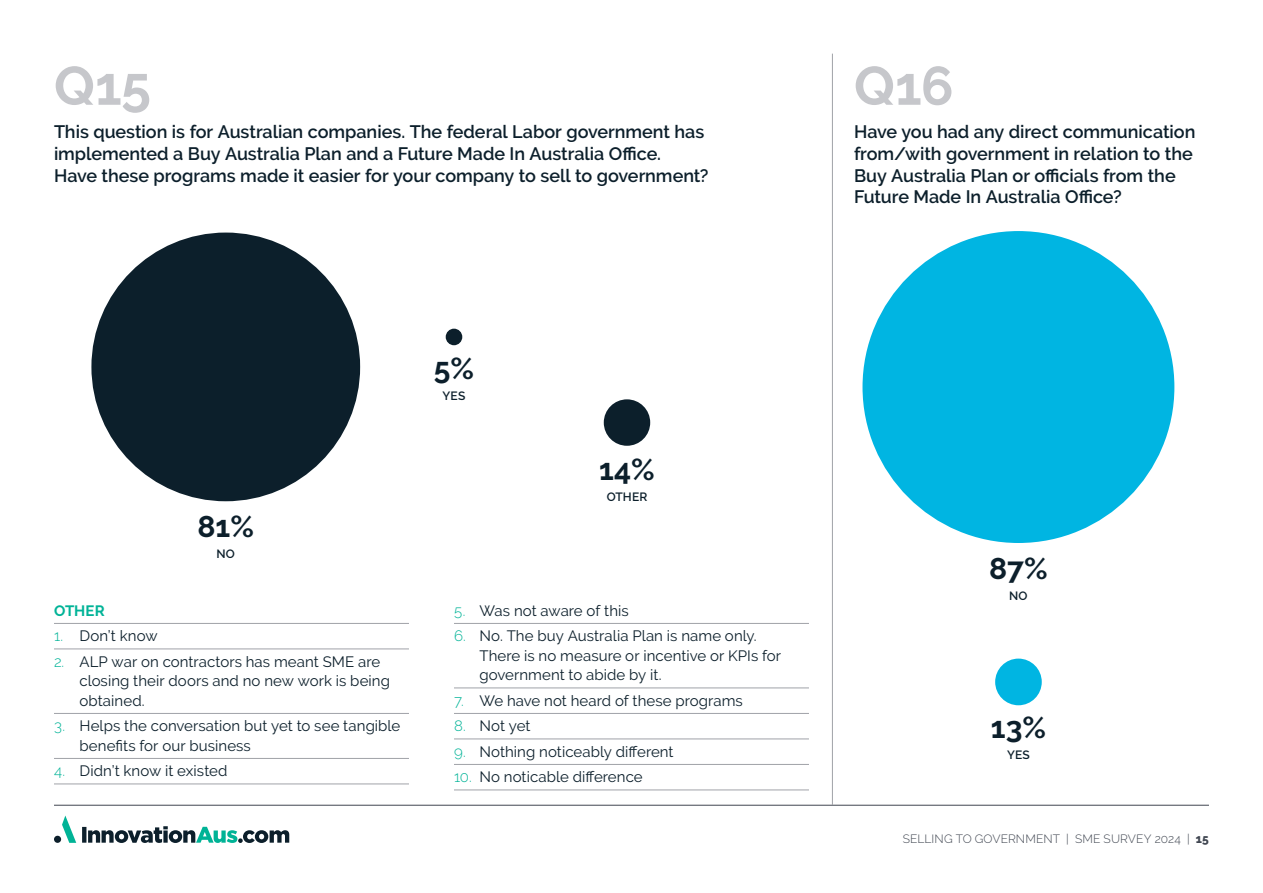
<style>
.page{position:relative;width:1263px;height:893px;background:#fff}
.page>*{position:absolute;margin:0;border:0;box-sizing:border-box;transform-origin:0 0}
.t1{font:700 54px "Raleway";letter-spacing:-.005em;color:#c6c7cb}
.t2{font:700 30px "Raleway";color:#0c1f2b}
.t3{font:600 18px/21.6px "Raleway";color:#0c1f2b}
.t4{font:15px/19.5px "Raleway";letter-spacing:.005em;color:#0c1f2b}
.t5{font:700 15px "Raleway";letter-spacing:.005em;color:#00b397}
.t6{font:300 12px "Raleway";letter-spacing:.01em;color:#404651}
.t7{font:600 12px "Raleway";letter-spacing:.01em;color:#0c1f2b}
.s1{font-weight:300;color:#00b397}
.s2{font-weight:800}
</style>
<div class="page">
<hr style="left:54px;top:805px;width:1155px;height:1px;background:#404651">
<svg style="left:62px;top:815px;width:14px;height:28px"></svg>
<svg style="left:82px;top:826px;width:207px;height:17px"></svg>
<div style="left:54px;top:836px;width:7px;height:7px;background:#0c1f2b;border-radius:50%"></div>
<hr style="left:54px;top:623px;width:355px;height:1px;background:#a0a2a8">
<hr style="left:54px;top:649px;width:355px;height:1px;background:#a0a2a8">
<hr style="left:54px;top:713px;width:355px;height:1px;background:#a0a2a8">
<hr style="left:54px;top:758px;width:355px;height:1px;background:#a0a2a8">
<hr style="left:54px;top:784px;width:355px;height:1px;background:#a0a2a8">
<div style="left:446px;top:329px;width:16px;height:16px;background:#0c1f2b;border-radius:50%"></div>
<div style="left:91px;top:233px;width:269px;height:268px;background:#0c1f2b;border-radius:50%"></div>
<div style="left:995px;top:659px;width:47px;height:46px;background:#00b5e2;border-radius:50%"></div>
<div style="left:862px;top:231px;width:312px;height:312px;background:#00b5e2;border-radius:50%"></div>
<div style="left:604px;top:399px;width:46px;height:47px;background:#0c1f2b;border-radius:50%"></div>
<hr style="left:832px;top:54px;width:1px;height:751px;background:#a0a2a8">
<hr style="left:454px;top:623px;width:355px;height:1px;background:#a0a2a8">
<hr style="left:454px;top:688px;width:355px;height:1px;background:#a0a2a8">
<hr style="left:454px;top:713px;width:355px;height:1px;background:#a0a2a8">
<hr style="left:454px;top:739px;width:355px;height:1px;background:#a0a2a8">
<hr style="left:454px;top:764px;width:355px;height:1px;background:#a0a2a8">
<hr style="left:454px;top:790px;width:355px;height:1px;background:#a0a2a8">
<h1 class="t1" style="left:54px;top:55px;width:98px">Q15</h1>
<p class="t3" style="left:54px;top:121px;width:656px">This question is for Australian companies. The federal Labor government has implemented a Buy Australia Plan and a Future Made In Australia Office.<br>Have these programs made it easier for your company to sell to government?</p>
<h2 class="t2" style="left:198px;top:509px;width:58px">81%</h2>
<p class="t7" style="left:217px;top:547px;width:20px">NO</p>
<p class="t5" style="left:54px;top:602px;width:52px">OTHER</p>
<p class="t4" style="left:54px;top:626px;width:105px"><span class="s1">1.</span> Don’t know</p>
<p class="t4" style="left:80px;top:652px;width:312px;text-indent:-26px"><span class="s1">2.</span> ALP war on contractors has meant SME are closing their doors and no new work is being obtained.</p>
<p class="t4" style="left:80px;top:716px;width:322px;text-indent:-26px"><span class="s1">3.</span> Helps the conversation but yet to see tangible benefits for our business</p>
<p class="t4" style="left:54px;top:761px;width:175px"><span class="s1">4.</span> Didn’t know it existed</p>
<h2 class="t2" style="left:434px;top:352px;width:42px">5%</h2>
<p class="t7" style="left:443px;top:389px;width:24px">YES</p>
<h2 class="t2" style="left:599px;top:452px;width:57px">14%</h2>
<p class="t7" style="left:607px;top:490px;width:42px">OTHER</p>
<p class="t4" style="left:454px;top:601px;width:176px"><span class="s1">5.</span> Was not aware of this</p>
<p class="t4" style="left:479px;top:626px;width:303px;text-indent:-26px"><span class="s1">6.</span> No. The buy Australia Plan is name only.<br>There is no measure or incentive or KPIs for government to abide by it.</p>
<p class="t4" style="left:454px;top:691px;width:290px"><span class="s1">7.</span> We have not heard of these programs</p>
<p class="t4" style="left:454px;top:716px;width:78px"><span class="s1">8.</span> Not yet</p>
<p class="t4" style="left:454px;top:742px;width:221px"><span class="s1">9.</span> Nothing noticeably different</p>
<p class="t4" style="left:454px;top:767px;width:190px"><span class="s1">10.</span> No noticable difference</p>
<h1 class="t1" style="left:854px;top:55px;width:101px">Q16</h1>
<p class="t3" style="left:854px;top:121px;width:343px">Have you had any direct communication from/with government in relation to the Buy Australia Plan or officials from the Future Made In Australia Office?</p>
<h2 class="t2" style="left:989px;top:551px;width:60px">87%</h2>
<p class="t7" style="left:1009px;top:589px;width:20px">NO</p>
<h2 class="t2" style="left:991px;top:710px;width:57px">13%</h2>
<p class="t7" style="left:1007px;top:748px;width:24px">YES</p>
<p class="t6" style="left:903px;top:831px;width:308px">SELLING TO GOVERNMENT | SME SURVEY 2024 | <span class="s2">15</span></p>
</div>
